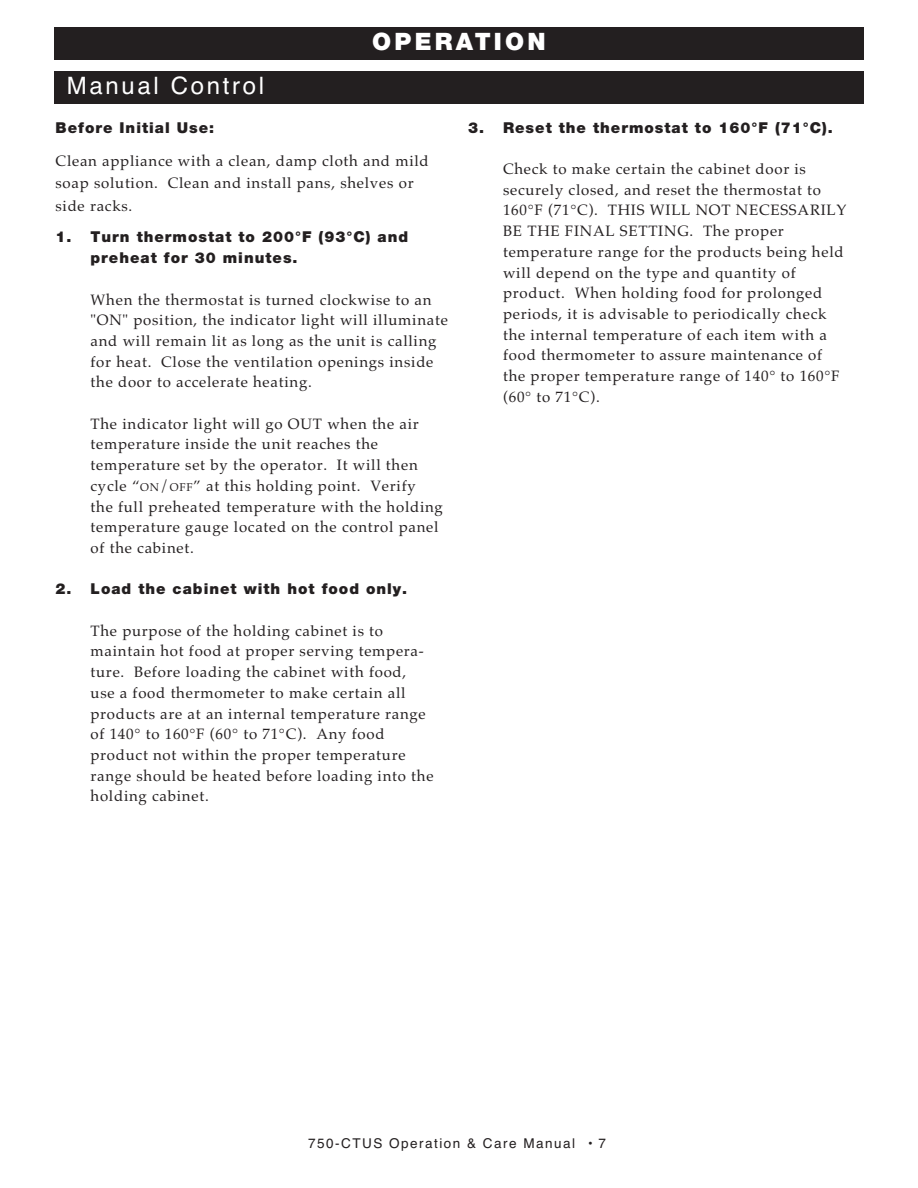
<style>
.page{position:relative;width:918px;height:1188px;background:#fff}
.page>*{position:absolute;margin:0;border:0;box-sizing:border-box;transform-origin:0 0}
.t1{font:24px "Helvetica";letter-spacing:.11em;color:#fff}
.t2{font:900 24px "Helvetica Neue";letter-spacing:.135em;color:#fff}
.t3{font:15px/20.7px "Palatino";letter-spacing:.05em;color:#231f20}
.t4{font:900 15px/20.7px "Helvetica Neue";letter-spacing:.065em;color:#231f20}
.t5{font:13.5px "Helvetica";letter-spacing:.11em;color:#231f20}
.s1{font-size:11.25px}
</style>
<div class="page">
<div style="left:54px;top:27px;width:810px;height:33px;background:#231f20"></div>
<div style="left:54px;top:71px;width:810px;height:33px;background:#231f20"></div>
<h1 class="t1" style="left:67px;top:72px;width:199px">Manual Control</h1>
<h1 class="t2" style="left:372px;top:33px;width:175px">OPERATION</h1>
<p class="t4" style="left:56px;top:118px;width:160px">Before Initial Use:</p>
<p class="t3" style="left:56px;top:150px;width:375px;line-height:22.5px">Clean appliance with a clean, damp cloth and mild soap solution. Clean and install pans, shelves or side racks.</p>
<p class="t4" style="left:91px;top:228px;width:319px;text-indent:-35px">1. Turn thermostat to 200°F (93°C) and preheat for 30 minutes.</p>
<p class="t3" style="left:91px;top:289px;width:359px">When the thermostat is turned clockwise to an "ON" position, the indicator light will illuminate and will remain lit as long as the unit is calling for heat. Close the ventilation openings inside the door to accelerate heating.</p>
<p class="t3" style="left:91px;top:413px;width:354px">The indicator light will go OUT when the air temperature inside the unit reaches the temperature set by the operator. It will then cycle “<span class="s1">ON</span>/<span class="s1">OFF</span>” at this holding point. Verify<br>the full preheated temperature with the holding temperature gauge located on the control panel of the cabinet.</p>
<p class="t4" style="left:55px;top:580px;width:353px">2. Load the cabinet with hot food only.</p>
<p class="t3" style="left:91px;top:620px;width:344px">The purpose of the holding cabinet is to maintain hot food at proper serving tempera&shy;ture. Before loading the cabinet with food, use a food thermometer to make certain all products are at an internal temperature range of 140° to 160°F (60° to 71°C). Any food product not within the proper temperature range should be heated before loading into the holding cabinet.</p>
<p class="t4" style="left:468px;top:118px;width:366px">3. Reset the thermostat to 160°F (71°C).</p>
<p class="t3" style="left:503px;top:159px;width:345px">Check to make certain the cabinet door is securely closed, and reset the thermostat to 160°F (71°C). THIS WILL NOT NECESSARILY BE THE FINAL SETTING. The proper temperature range for the products being held will depend on the type and quantity of product. When holding food for prolonged periods, it is advisable to periodically check the internal temperature of each item with a food thermometer to assure maintenance of the proper temperature range of 140° to 160°F (60° to 71°C).</p>
<p class="t5" style="left:308px;top:1136px;width:300px">750-CTUS Operation &amp; Care Manual • 7</p>
</div>
